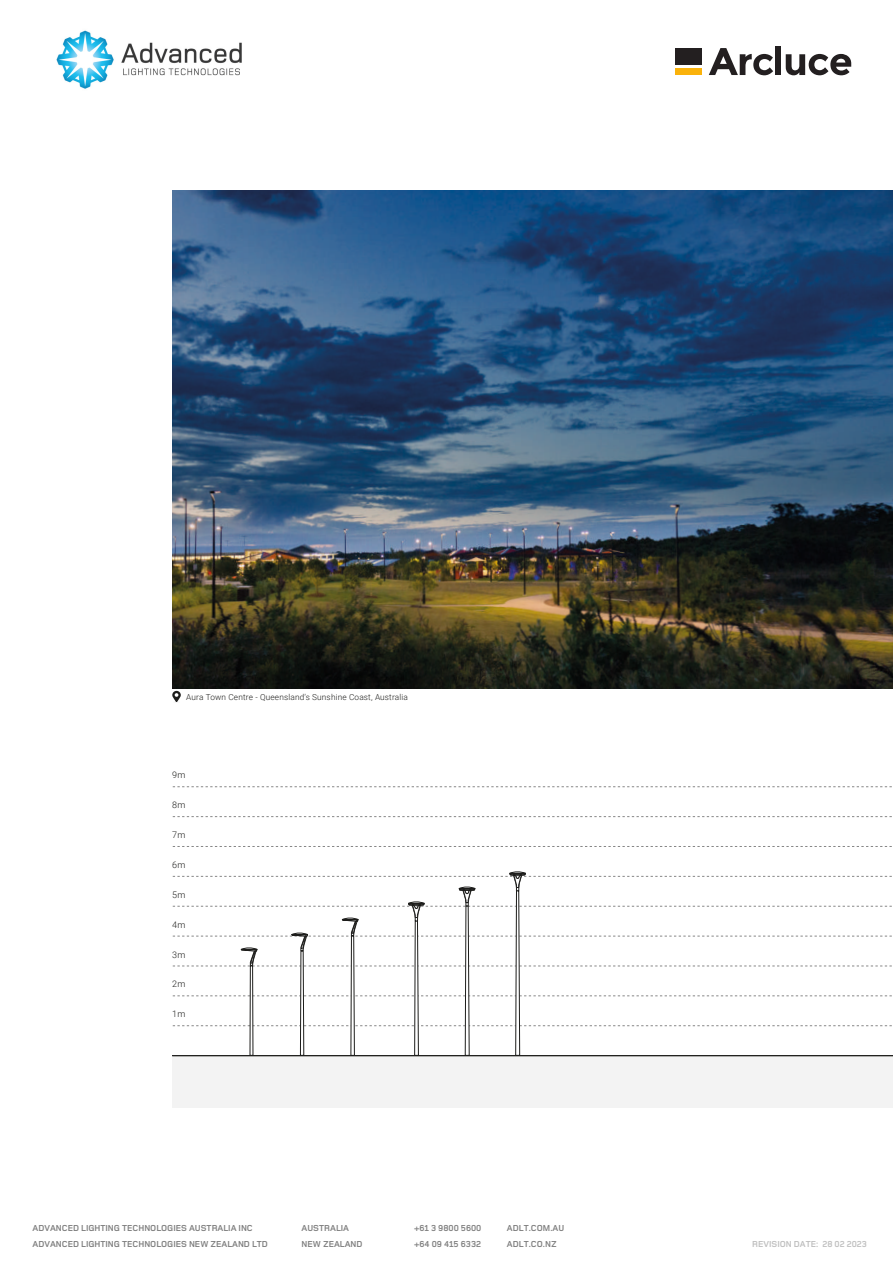
<style>
.page{position:relative;width:893px;height:1263px;background:#fff}
.page>*{position:absolute;margin:0;border:0;box-sizing:border-box;transform-origin:0 0}
.t1{font:700 9px/16.5px "Foundry Monoline";color:#808080}
.t2{font:700 9px "Foundry Monoline";color:#bfbfbf}
.t3{font:300 9px "Roboto";letter-spacing:.02em;color:#1d1d1b}
.t4{font:300 8.25px "Roboto";letter-spacing:.02em;color:#1d1d1b}
</style>
<div class="page">
<img style="left:172px;top:190px;width:720px;height:498px">
<div style="left:172px;top:1055px;width:720px;height:52px;background:#f3f3f3"></div>
<svg style="left:172px;top:846px;width:720px;height:1px"></svg>
<svg style="left:172px;top:816px;width:720px;height:1px"></svg>
<svg style="left:172px;top:786px;width:720px;height:1px"></svg>
<svg style="left:172px;top:871px;width:720px;height:184px"></svg>
<hr style="left:172px;top:1055px;width:720px;height:1px;background:#1d1d1b">
<div style="left:172px;top:861px;width:39px;height:12px;background:#fff"></div>
<div style="left:172px;top:920px;width:39px;height:13px;background:#fff"></div>
<div style="left:172px;top:890px;width:39px;height:13px;background:#fff"></div>
<div style="left:172px;top:950px;width:39px;height:12px;background:#fff"></div>
<div style="left:172px;top:1010px;width:39px;height:12px;background:#fff"></div>
<div style="left:172px;top:980px;width:39px;height:12px;background:#fff"></div>
<svg style="left:172px;top:690px;width:9px;height:12px"></svg>
<svg style="left:709px;top:48px;width:63px;height:27px"></svg>
<div style="left:775px;top:46px;width:6px;height:29px;background:#231f20"></div>
<svg style="left:785px;top:54px;width:65px;height:21px"></svg>
<div style="left:674px;top:48px;width:27px;height:17px;background:#231f20"></div>
<div style="left:674px;top:68px;width:27px;height:7px;background:#fab20b"></div>
<img style="left:56px;top:30px;width:186px;height:59px">
<p class="t4" style="left:186px;top:691px;width:223px">Aura Town Centre - Queensland’s Sunshine Coast, Australia</p>
<p class="t3" style="left:172px;top:768px;width:15px">9m</p>
<p class="t3" style="left:172px;top:798px;width:15px">8m</p>
<p class="t3" style="left:172px;top:828px;width:15px">7m</p>
<p class="t3" style="left:172px;top:858px;width:15px">6m</p>
<p class="t3" style="left:172px;top:888px;width:15px">5m</p>
<p class="t3" style="left:172px;top:918px;width:15px">4m</p>
<p class="t3" style="left:172px;top:947px;width:15px">3m</p>
<p class="t3" style="left:172px;top:977px;width:15px">2m</p>
<p class="t3" style="left:172px;top:1007px;width:15px">1m</p>
<p class="t1" style="left:32px;top:1219px;width:237px">ADVANCED LIGHTING TECHNOLOGIES AUSTRALIA INC<br>ADVANCED LIGHTING TECHNOLOGIES NEW ZEALAND LTD</p>
<p class="t1" style="left:301px;top:1219px;width:49px">AUSTRALIA</p>
<p class="t1" style="left:301px;top:1236px;width:62px">NEW ZEALAND</p>
<p class="t1" style="left:414px;top:1219px;width:69px">+61 3 9800 5600</p>
<p class="t1" style="left:506px;top:1219px;width:59px">ADLT.COM.AU</p>
<p class="t1" style="left:414px;top:1235px;width:69px">+64 09 415 6332</p>
<p class="t1" style="left:506px;top:1236px;width:51px">ADLT.CO.NZ</p>
<p class="t2" style="left:751px;top:1238px;width:116px">REVISION DATE: 28 02 2023</p>
</div>
